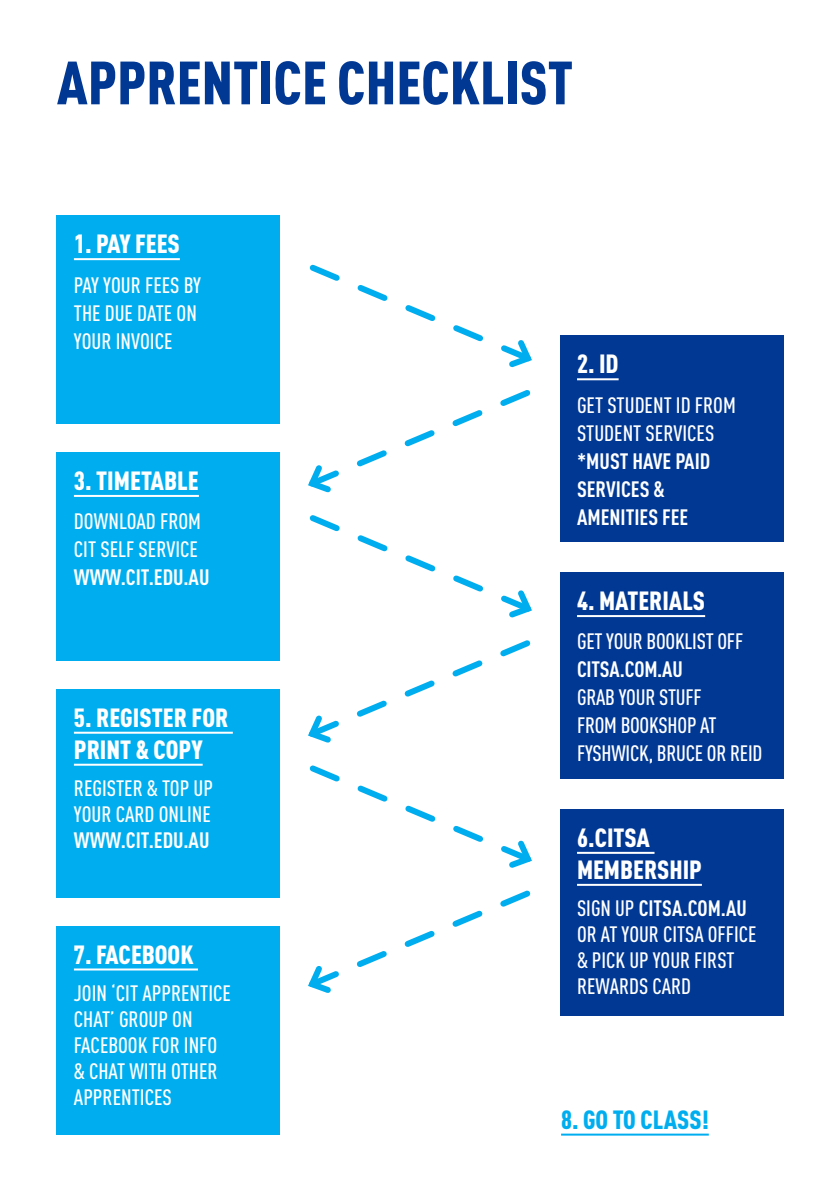
<style>
.page{position:relative;width:840px;height:1191px;background:#fff}
.page>*{position:absolute;margin:0;border:0;box-sizing:border-box;transform-origin:0 0}
.TOP_PAGE{font:900 60px "DIN Cond";color:#003894}
.WELCOME_H1{font:900 26px/32px "DIN Cond";color:#fff}
.WELCOME_H1-2{font:900 26px "DIN Cond";color:#00aeef}
.WELCOME_H1-3{font:500 22px/26px "DIN Cond";color:#fff}
.t1{font:700 22px/28px "DIN Cond";color:#fff}
.s1{font-weight:700}
</style>
<div class="page">
<hr style="left:560px;top:1133px;width:148px;height:2px;background:#00aeef">
<div style="left:559px;top:572px;width:223px;height:207px;background:#003894"></div>
<hr style="left:576px;top:615px;width:128px;height:2px;background:#fff">
<div style="left:57px;top:452px;width:222px;height:208px;background:#00aeef"></div>
<hr style="left:74px;top:495px;width:125px;height:2px;background:#fff">
<div style="left:57px;top:926px;width:222px;height:208px;background:#00aeef"></div>
<hr style="left:74px;top:968px;width:124px;height:2px;background:#fff">
<div style="left:559px;top:336px;width:223px;height:206px;background:#003894"></div>
<hr style="left:576px;top:378px;width:42px;height:2px;background:#fff">
<div style="left:57px;top:215px;width:222px;height:209px;background:#00aeef"></div>
<hr style="left:74px;top:258px;width:106px;height:2px;background:#fff">
<div style="left:559px;top:809px;width:223px;height:206px;background:#003894"></div>
<hr style="left:576px;top:852px;width:78px;height:2px;background:#fff">
<hr style="left:576px;top:884px;width:125px;height:2px;background:#fff">
<div style="left:57px;top:689px;width:222px;height:208px;background:#00aeef"></div>
<hr style="left:74px;top:731px;width:159px;height:2px;background:#fff">
<hr style="left:74px;top:763px;width:128px;height:2px;background:#fff">
<svg style="left:309px;top:264px;width:223px;height:104px"></svg>
<svg style="left:308px;top:390px;width:223px;height:103px"></svg>
<svg style="left:308px;top:640px;width:223px;height:103px"></svg>
<svg style="left:308px;top:890px;width:223px;height:103px"></svg>
<svg style="left:309px;top:515px;width:223px;height:103px"></svg>
<svg style="left:309px;top:765px;width:223px;height:103px"></svg>
<p class="TOP_PAGE" style="left:57px;top:45px;width:517px">APPRENTICE CHECKLIST</p>
<p class="WELCOME_H1" style="left:74px;top:227px;width:107px">1. PAY FEES</p>
<p class="WELCOME_H1-3" style="left:74px;top:270px;width:128px;line-height:28px">PAY YOUR FEES BY<br>THE DUE DATE ON<br>YOUR INVOICE</p>
<p class="WELCOME_H1" style="left:74px;top:464px;width:126px">3. TIMETABLE</p>
<p class="WELCOME_H1-3" style="left:74px;top:507px;width:129px;line-height:28px">DOWNLOAD FROM<br>CIT SELF SERVICE</p>
<p class="t1" style="left:74px;top:563px;width:137px">WWW.CIT.EDU.AU</p>
<p class="WELCOME_H1" style="left:74px;top:700px;width:156px">5. REGISTER FOR<br>PRINT &amp; COPY</p>
<p class="WELCOME_H1-3" style="left:74px;top:775px;width:141px">REGISTER &amp; TOP UP<br>YOUR CARD ONLINE</p>
<p class="t1" style="left:74px;top:825px;width:137px">WWW.CIT.EDU.AU</p>
<p class="WELCOME_H1" style="left:74px;top:937px;width:121px">7. FACEBOOK</p>
<p class="WELCOME_H1-3" style="left:74px;top:979px;width:158px">JOIN ‘CIT APPRENTICE<br>CHAT’ GROUP ON<br>FACEBOOK FOR INFO &amp; CHAT WITH OTHER<br>APPRENTICES</p>
<p class="WELCOME_H1" style="left:576px;top:347px;width:43px">2. ID</p>
<p class="WELCOME_H1-3" style="left:576px;top:390px;width:160px;line-height:28px">GET STUDENT ID FROM<br>STUDENT SERVICES</p>
<p class="t1" style="left:576px;top:446px;width:135px">*MUST HAVE PAID<br>SERVICES &amp;<br>AMENITIES FEE</p>
<p class="WELCOME_H1" style="left:576px;top:584px;width:129px">4. MATERIALS</p>
<p class="WELCOME_H1-3" style="left:576px;top:627px;width:168px;line-height:28px">GET YOUR BOOKLIST OFF<br><span class="s1">CITSA.COM.AU</span></p>
<p class="WELCOME_H1-3" style="left:576px;top:683px;width:187px;line-height:28px">GRAB YOUR STUFF<br>FROM BOOKSHOP AT<br>FYSHWICK, BRUCE OR REID</p>
<p class="WELCOME_H1" style="left:576px;top:820px;width:126px">6.CITSA<br>MEMBERSHIP</p>
<p class="WELCOME_H1-3" style="left:576px;top:895px;width:181px">SIGN UP <span class="s1">CITSA.COM.AU<br></span>OR AT YOUR CITSA OFFICE &amp; PICK UP YOUR FIRST<br>REWARDS CARD</p>
<p class="WELCOME_H1-2" style="left:560px;top:1103px;width:149px">8. GO TO CLASS!</p>
</div>
